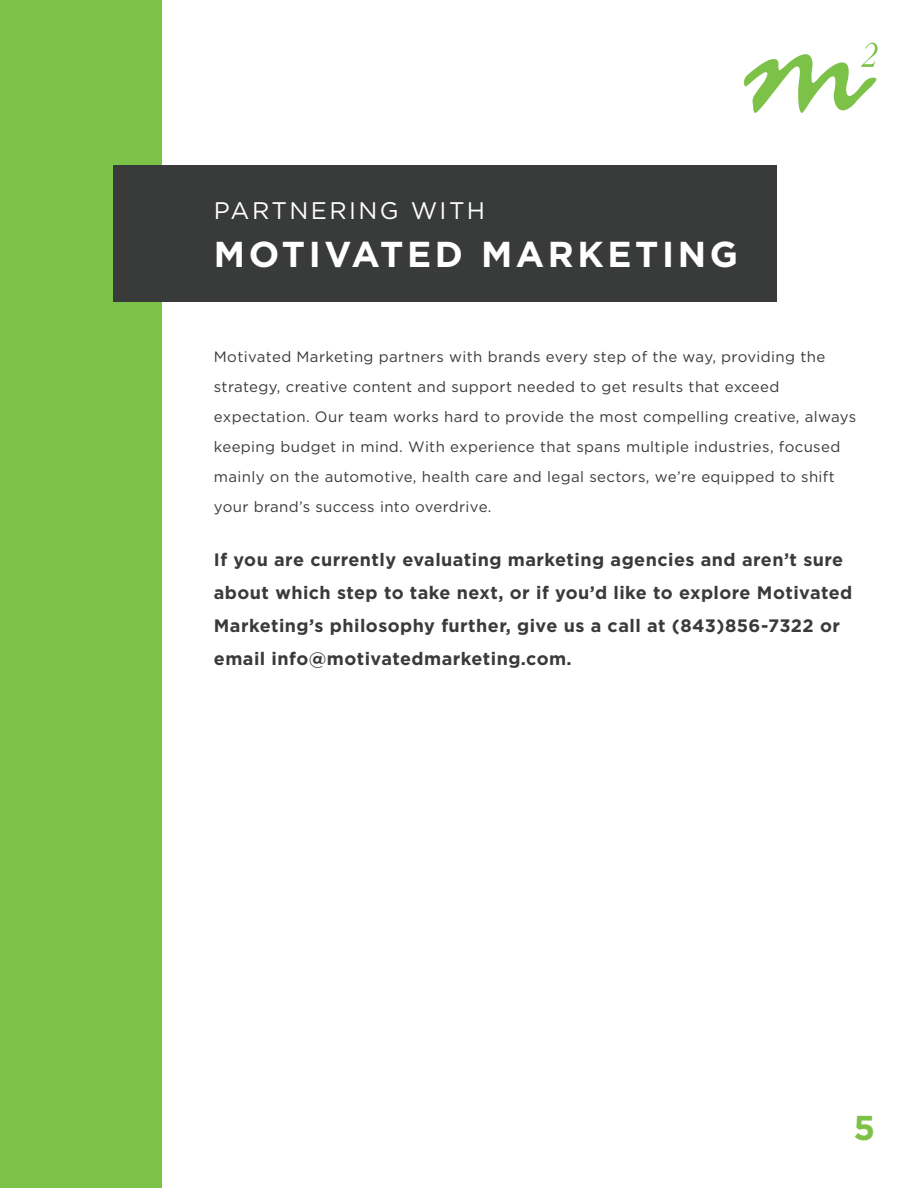
<style>
.page{position:relative;width:918px;height:1188px;background:#fff}
.page>*{position:absolute;margin:0;border:0;box-sizing:border-box;transform-origin:0 0}
.t1{font:700 36px "Gotham";letter-spacing:.1em;color:#fff}
.t2{font:700 34.5px "Gotham";color:#7dc248}
.t3{font:24px "Gotham";letter-spacing:.1em;color:#fff}
.t4{font:700 18px/33px "Gotham";letter-spacing:.025em;color:#393b3a}
.t5{font:15px/30px "Gotham";letter-spacing:.025em;color:#393b3a}
</style>
<div class="page">
<div style="left:0;top:0;width:162px;height:1188px;background:#7dc248"></div>
<svg style="left:744px;top:43px;width:134px;height:70px"></svg>
<div style="left:113px;top:166px;width:663px;height:136px;background:#393b3a"></div>
<h3 class="t3" style="left:214px;top:195px;width:273px">PARTNERING WITH</h3>
<h1 class="t1" style="left:214px;top:231px;width:526px">MOTIVATED MARKETING</h1>
<p class="t5" style="left:214px;top:341px;width:644px">Motivated Marketing partners with brands every step of the way, providing the strategy, creative content and support needed to get results that exceed expectation. Our team works hard to provide the most compelling creative, always keeping budget in mind. With experience that spans multiple industries, focused mainly on the automotive, health care and legal sectors, we’re equipped to shift your brand’s success into overdrive.</p>
<p class="t4" style="left:214px;top:543px;width:640px">If you are currently evaluating marketing agencies and aren’t sure about which step to take next, or if you’d like to explore Motivated Marketing’s philosophy further, give us a call at (843)856-7322 or email info@motivatedmarketing.com.</p>
<h2 class="t2" style="left:853px;top:1104px;width:23px">5</h2>
</div>
